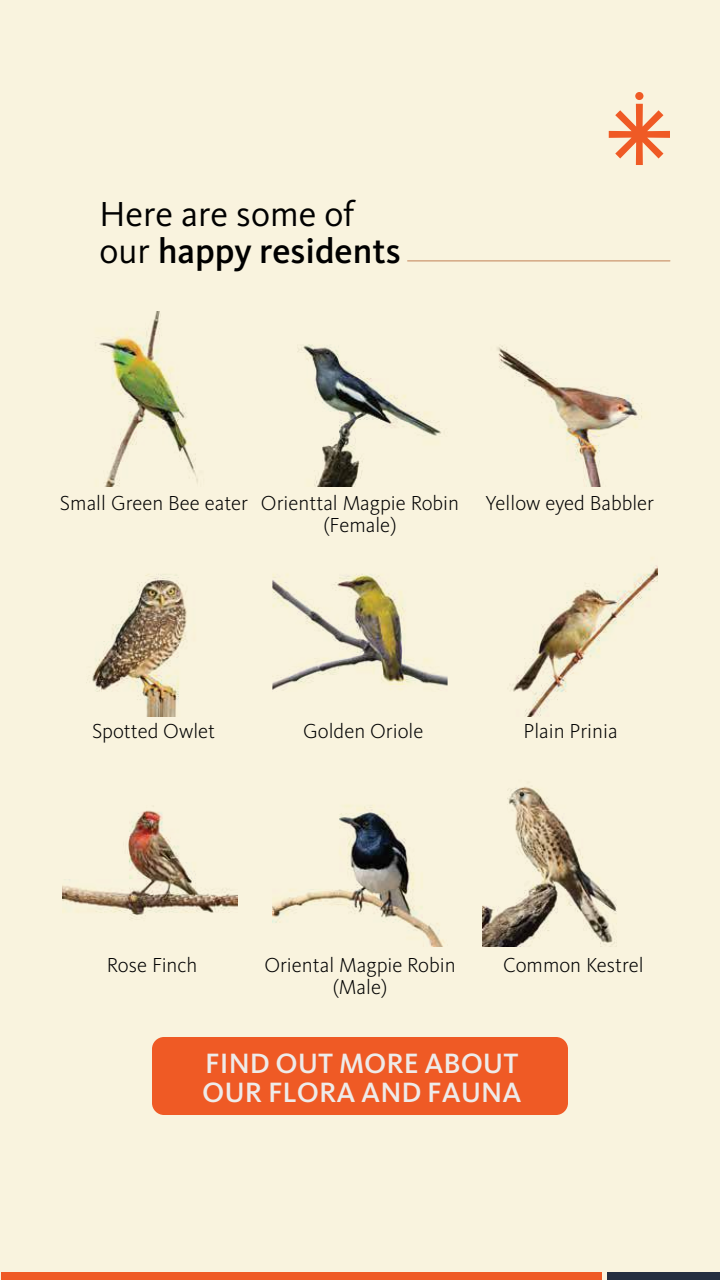
<style>
.page{position:relative;width:720px;height:1280px;background:#f9f3de}
.page>*{position:absolute;margin:0;border:0;box-sizing:border-box;transform-origin:0 0}
.t1{font:36px/37px "Kievit OT";color:#000}
.t2{font:500 29px/29px "Kievit OT";color:#eeebe9}
.t3{font:300 21px/22.1px "Kievit OT";color:#000;text-align:center}
.s1{font-weight:500}
</style>
<div class="page">
<img style="left:92px;top:574px;width:95px;height:142px">
<img style="left:62px;top:810px;width:175px;height:109px">
<img style="left:297px;top:344px;width:144px;height:143px">
<img style="left:272px;top:574px;width:176px;height:116px">
<img style="left:272px;top:805px;width:173px;height:142px">
<img style="left:497px;top:346px;width:145px;height:141px">
<img style="left:512px;top:565px;width:146px;height:151px">
<img style="left:483px;top:786px;width:134px;height:161px">
<img style="left:99px;top:311px;width:99px;height:176px">
<div style="left:152px;top:1037px;width:416px;height:78px;background:#ef5a25;border-radius:12px"></div>
<div style="left:635px;top:92px;width:8px;height:8px;background:#ef5a25;border-radius:50%"></div>
<svg style="left:609px;top:104px;width:61px;height:61px"></svg>
<hr style="left:408px;top:260px;width:262px;height:1px;background:#c18055">
<div style="left:1px;top:1272px;width:600px;height:8px;background:#ef5a25"></div>
<div style="left:607px;top:1272px;width:113px;height:8px;background:#252e40"></div>
<h1 class="t1" style="left:100px;top:196px;width:303px">Here are some of our <span class="s1">happy residents</span></h1>
<p class="t3" style="left:60px;top:492px;width:190px">Small Green Bee eater</p>
<p class="t3" style="left:261px;top:492px;width:200px">Orienttal Magpie Robin (Female)</p>
<p class="t3" style="left:486px;top:492px;width:170px">Yellow eyed Babbler</p>
<p class="t3" style="left:92px;top:720px;width:125px">Spotted Owlet</p>
<p class="t3" style="left:303px;top:720px;width:122px">Golden Oriole</p>
<p class="t3" style="left:523px;top:720px;width:96px">Plain Prinia</p>
<p class="t3" style="left:107px;top:954px;width:92px">Rose Finch</p>
<p class="t3" style="left:264px;top:954px;width:193px">Oriental Magpie Robin</p>
<p class="t3" style="left:503px;top:954px;width:142px">Common Kestrel</p>
<p class="t3" style="left:333px;top:977px;width:56px">(Male)</p>
<h2 class="t2" style="left:202px;top:1049px;width:321px">FIND OUT MORE ABOUT<br>OUR FLORA AND FAUNA</h2>
</div>
